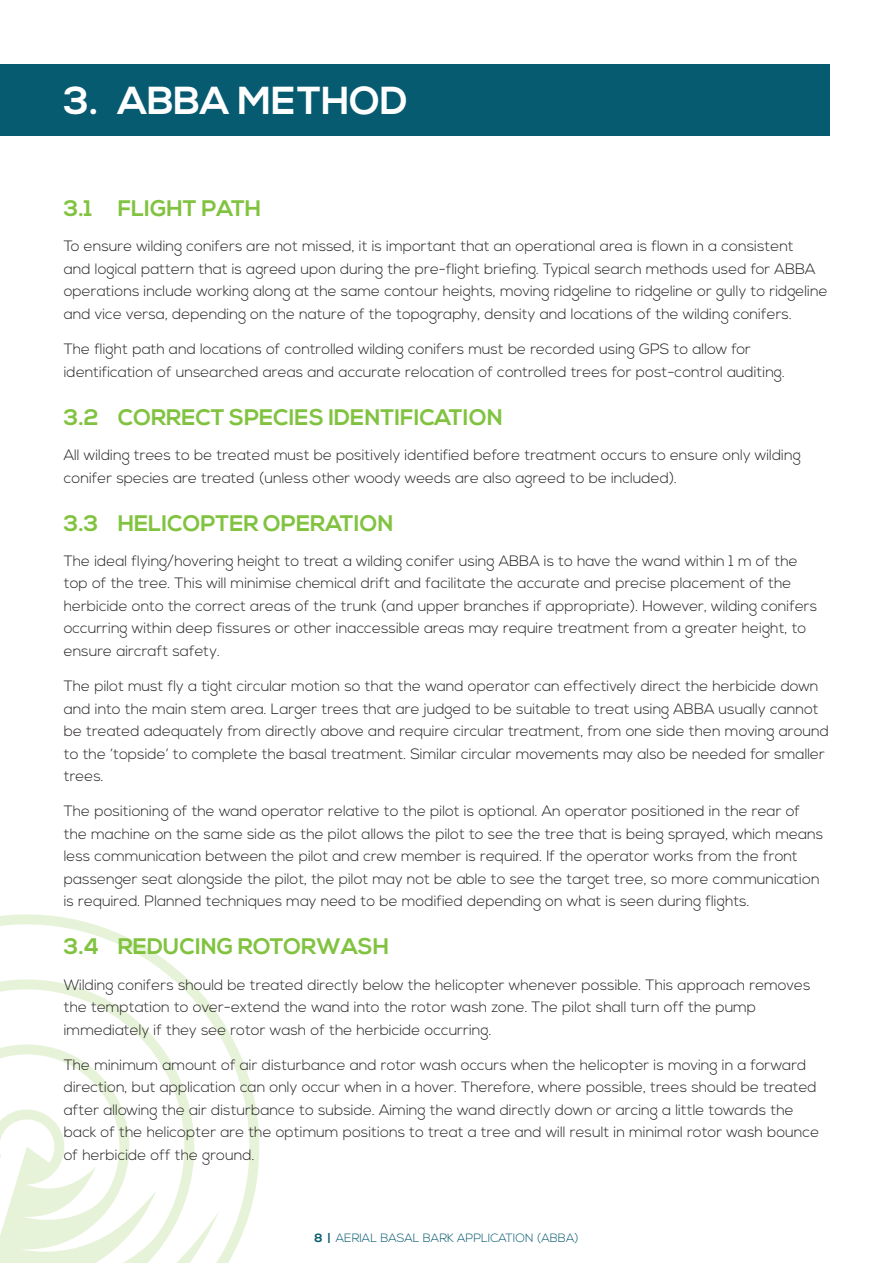
<style>
.page{position:relative;width:893px;height:1263px;background:#fff}
.page>*{position:absolute;margin:0;border:0;box-sizing:border-box;transform-origin:0 0}
.t1{font:700 39px "Nexa";color:#fff}
.HEAD{font:700 22.5px "Nexa";color:#81c340}
.t2{font:300 15px/22.5px "Nexa";color:#231f20}
.t3{font:300 12px "Nexa";color:#065b70}
.s1{font-weight:700}
</style>
<div class="page">
<svg style="left:0;top:914px;width:260px;height:349px"></svg>
<div style="left:0;top:64px;width:829px;height:72px;background:#065b70"></div>
<p class="t1" style="left:64px;top:78px;width:345px">3. ABBA METHOD</p>
<p class="HEAD" style="left:64px;top:195px;width:199px">3.1 FLIGHT PATH</p>
<p class="t2" style="left:64px;top:236px;width:765px">To ensure wilding conifers are not missed, it is important that an operational area is flown in a consistent<br>and logical pattern that is agreed upon during the pre-flight briefing. Typical search methods used for ABBA operations include working along at the same contour heights, moving ridgeline to ridgeline or gully to ridgeline and vice versa, depending on the nature of the topography, density and locations of the wilding conifers.</p>
<p class="t2" style="left:64px;top:338px;width:723px">The flight path and locations of controlled wilding conifers must be recorded using GPS to allow for identification of unsearched areas and accurate relocation of controlled trees for post-control auditing.</p>
<p class="HEAD" style="left:64px;top:404px;width:440px">3.2 CORRECT SPECIES IDENTIFICATION</p>
<p class="t2" style="left:64px;top:444px;width:739px">All wilding trees to be treated must be positively identified before treatment occurs to ensure only wilding conifer species are treated (unless other woody weeds are also agreed to be included).</p>
<p class="HEAD" style="left:64px;top:510px;width:331px">3.3 HELICOPTER OPERATION</p>
<p class="t2" style="left:64px;top:550px;width:755px">The ideal flying/hovering height to treat a wilding conifer using ABBA is to have the wand within 1 m of the top of the tree. This will minimise chemical drift and facilitate the accurate and precise placement of the herbicide onto the correct areas of the trunk (and upper branches if appropriate). However, wilding conifers occurring within deep fissures or other inaccessible areas may require treatment from a greater height, to ensure aircraft safety.</p>
<p class="t2" style="left:64px;top:675px;width:767px">The pilot must fly a tight circular motion so that the wand operator can effectively direct the herbicide down and into the main stem area. Larger trees that are judged to be suitable to treat using ABBA usually cannot be treated adequately from directly above and require circular treatment, from one side then moving around to the ‘topside’ to complete the basal treatment. Similar circular movements may also be needed for smaller trees.</p>
<p class="t2" style="left:64px;top:801px;width:761px">The positioning of the wand operator relative to the pilot is optional. An operator positioned in the rear of the machine on the same side as the pilot allows the pilot to see the tree that is being sprayed, which means less communication between the pilot and crew member is required. If the operator works from the front passenger seat alongside the pilot, the pilot may not be able to see the target tree, so more communication is required. Planned techniques may need to be modified depending on what is seen during flights.</p>
<p class="HEAD" style="left:64px;top:934px;width:327px">3.4 REDUCING ROTORWASH</p>
<p class="t2" style="left:64px;top:974px;width:748px">Wilding conifers should be treated directly below the helicopter whenever possible. This approach removes the temptation to over-extend the wand into the rotor wash zone. The pilot shall turn off the pump immediately if they see rotor wash of the herbicide occurring.</p>
<p class="t2" style="left:64px;top:1054px;width:757px">The minimum amount of air disturbance and rotor wash occurs when the helicopter is moving in a forward direction, but application can only occur when in a hover. Therefore, where possible, trees should be treated after allowing the air disturbance to subside. Aiming the wand directly down or arcing a little towards the back of the helicopter are the optimum positions to treat a tree and will result in minimal rotor wash bounce of herbicide off the ground.</p>
<p class="t3" style="left:314px;top:1231px;width:266px"><span class="s1">8 |</span> AERIAL BASAL BARK APPLICATION (ABBA)</p>
</div>
